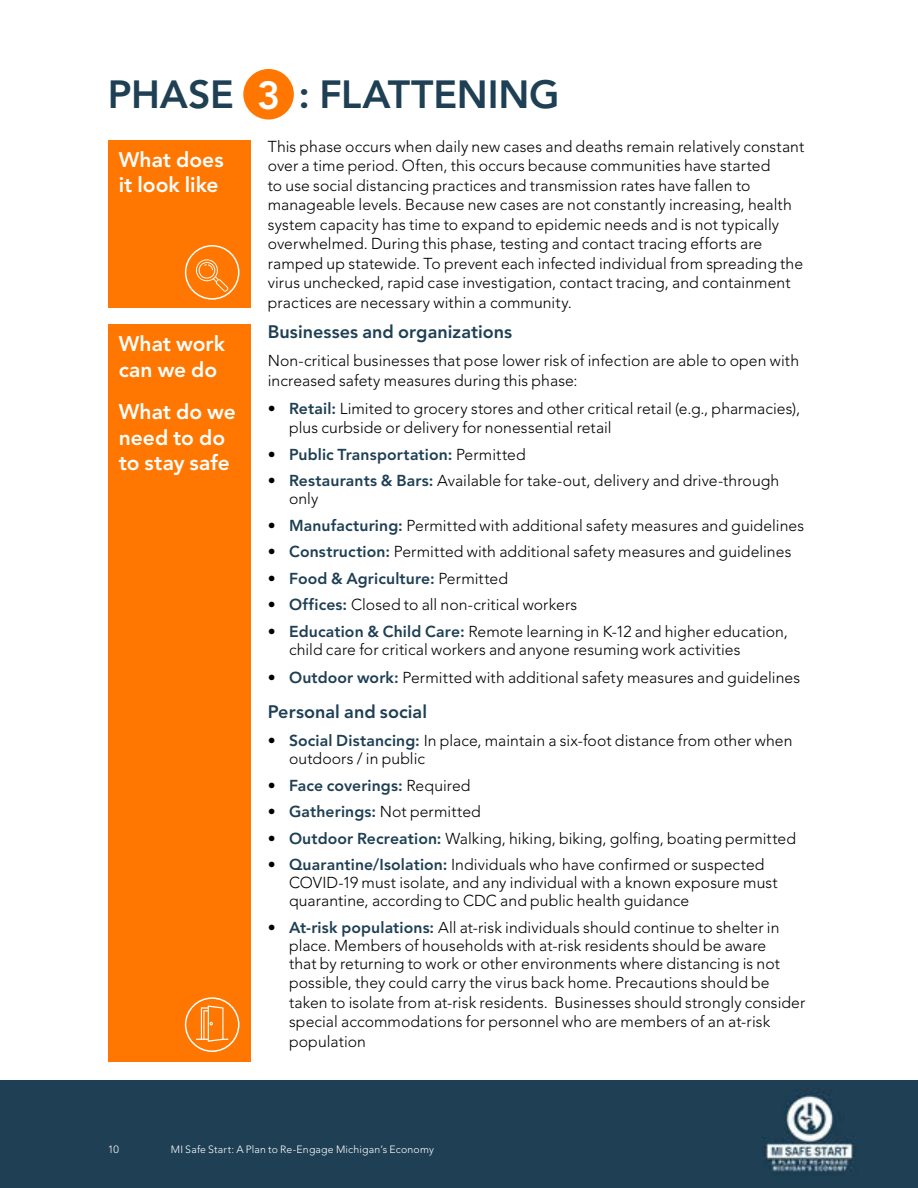
<style>
.page{position:relative;width:918px;height:1188px;background:#fff}
.page>*{position:absolute;margin:0;border:0;box-sizing:border-box;transform-origin:0 0}
.t1{font:800 39px "Avenir LT Std";letter-spacing:-.005em;color:#1e3f54}
.t2{font:800 39px "Avenir LT Std";color:#fff}
.t3{font:800 21px/25.5px "Avenir LT Std";color:#fff}
.t4{font:800 18px "Avenir LT Std";letter-spacing:.005em;color:#1e3f54}
.t5{font:300 15.75px/19.5px "Avenir LT Std";letter-spacing:.005em;color:#000}
.t6{font:800 15.75px "Avenir LT Std";letter-spacing:.01em;color:#1e3f54}
.t7{font:300 10.5px "Avenir LT Std";letter-spacing:.02em;color:#fff}
.s1{font-weight:800;color:#1e3f54}
.s2{font-weight:300;color:#000}
</style>
<div class="page">
<div style="left:0;top:1080px;width:918px;height:108px;background:#1f3f54"></div>
<img style="left:762px;top:1088px;width:93px;height:84px">
<div style="left:108px;top:140px;width:143px;height:168px;background:#ff7701"></div>
<svg style="left:195px;top:259px;width:34px;height:33px"></svg>
<div style="left:185px;top:245px;width:54px;height:55px;border:2px solid #fff;border-radius:50%"></div>
<div style="left:108px;top:325px;width:143px;height:737px;background:#ff7701"></div>
<svg style="left:196px;top:1005px;width:32px;height:37px"></svg>
<div style="left:185px;top:997px;width:54px;height:55px;border:2px solid #fff;border-radius:50%"></div>
<div style="left:243px;top:69px;width:51px;height:51px;background:#ff7701;border-radius:50%"></div>
<h1 class="t1" style="left:108px;top:71px;width:127px">PHASE</h1>
<h1 class="t1" style="left:299px;top:71px;width:262px">: FLATTENING</h1>
<h1 class="t2" style="left:257px;top:72px;width:25px">3</h1>
<h2 class="t3" style="left:119px;top:147px;width:106px">What does it look like</h2>
<h2 class="t3" style="left:119px;top:331px;width:108px">What work can we do</h2>
<h2 class="t3" style="left:119px;top:399px;width:119px">What do we need to do to stay safe</h2>
<p class="t5" style="left:268px;top:137px;width:538px">This phase occurs when daily new cases and deaths remain relatively constant over a time period. Often, this occurs because communities have started<br>to use social distancing practices and transmission rates have fallen to manageable levels. Because new cases are not constantly increasing, health system capacity has time to expand to epidemic needs and is not typically overwhelmed. During this phase, testing and contact tracing efforts are ramped up statewide. To prevent each infected individual from spreading the virus unchecked, rapid case investigation, contact tracing, and containment practices are necessary within a community.</p>
<p class="t4" style="left:268px;top:321px;width:246px">Businesses and organizations</p>
<p class="t5" style="left:268px;top:351px;width:533px">Non-critical businesses that pose lower risk of infection are able to open with increased safety measures during this phase:</p>
<p class="t5" style="left:289px;top:399px;width:513px;text-indent:-21px">• <span class="s1">Retail:</span> Limited to grocery stores and other critical retail (e.g., pharmacies), plus curbside or delivery for nonessential retail</p>
<p class="t6" style="left:268px;top:445px;width:259px"><span class="s2">•</span> Public Transportation: <span class="s2">Permitted</span></p>
<p class="t5" style="left:289px;top:472px;width:492px;line-height:18px;text-indent:-21px">• <span class="s1">Restaurants &amp; Bars:</span> Available for take-out, delivery and drive-through only</p>
<p class="t5" style="left:268px;top:516px;width:538px">• <span class="s1">Manufacturing:</span> Permitted with additional safety measures and guidelines</p>
<p class="t5" style="left:268px;top:542px;width:525px">• <span class="s1">Construction:</span> Permitted with additional safety measures and guidelines</p>
<p class="t6" style="left:268px;top:569px;width:242px"><span class="s2">•</span> Food &amp; Agriculture: <span class="s2">Permitted</span></p>
<p class="t5" style="left:268px;top:595px;width:311px">• <span class="s1">Offices:</span> Closed to all non-critical workers</p>
<p class="t5" style="left:289px;top:623px;width:500px;line-height:18px;text-indent:-21px">• <span class="s1">Education &amp; Child Care:</span> Remote learning in K-12 and higher education, child care for critical workers and anyone resuming work activities</p>
<p class="t5" style="left:268px;top:668px;width:534px">• <span class="s1">Outdoor work:</span> Permitted with additional safety measures and guidelines</p>
<p class="t4" style="left:268px;top:701px;width:161px">Personal and social</p>
<p class="t5" style="left:289px;top:732px;width:505px;line-height:18px;text-indent:-21px">• <span class="s1">Social Distancing:</span> In place, maintain a six-foot distance from other when outdoors / in public</p>
<p class="t6" style="left:268px;top:776px;width:204px"><span class="s2">•</span> Face coverings: <span class="s2">Required</span></p>
<p class="t5" style="left:268px;top:802px;width:215px">• <span class="s1">Gatherings:</span> Not permitted</p>
<p class="t5" style="left:268px;top:829px;width:530px">• <span class="s1">Outdoor Recreation:</span> Walking, hiking, biking, golfing, boating permitted</p>
<p class="t5" style="left:289px;top:856px;width:490px;line-height:18px;text-indent:-21px">• <span class="s1">Quarantine/Isolation:</span> Individuals who have confirmed or suspected<br>COVID-19 must isolate, and any individual with a known exposure must quarantine, according to CDC and public health guidance</p>
<p class="t5" style="left:289px;top:918px;width:492px;line-height:18px;text-indent:-21px">• <span class="s1">At-risk populations:</span> All at-risk individuals should continue to shelter in place. Members of households with at-risk residents should be aware that by returning to work or other environments where distancing is not</p>
<p class="t5" style="left:289px;top:973px;width:518px">possible, they could carry the virus back home. Precautions should be taken to isolate from at-risk residents. Businesses should strongly consider special accommodations for personnel who are members of an at-risk population</p>
<p class="t7" style="left:108px;top:1144px;width:12px">10</p>
<p class="t7" style="left:171px;top:1144px;width:265px">MI Safe Start: A Plan to Re-Engage Michigan’s Economy</p>
</div>
